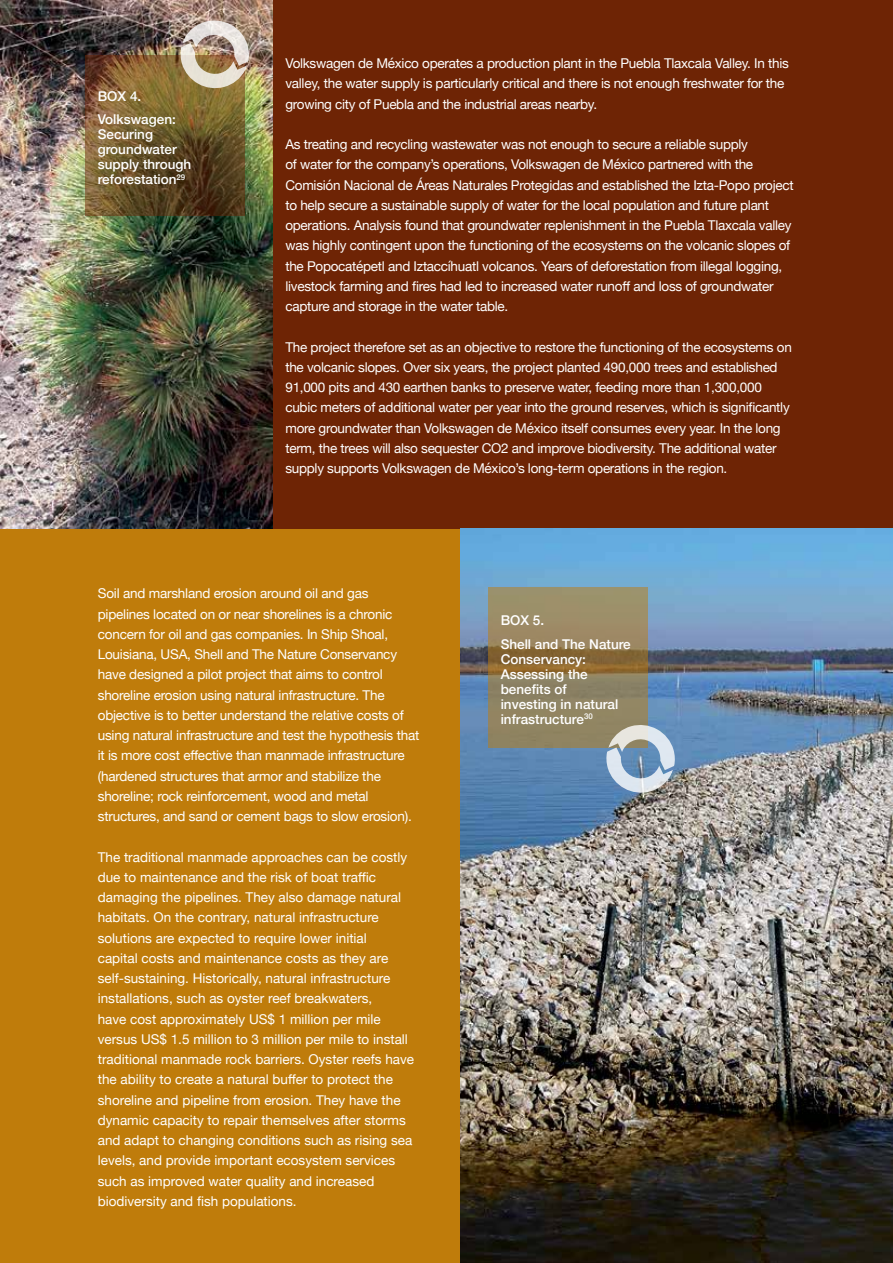
<style>
.page{position:relative;width:893px;height:1263px;background:#fff}
.page>*{position:absolute;margin:0;border:0;box-sizing:border-box;transform-origin:0 0}
.t1{font:13.5px/20.2px "Helvetica Neue";letter-spacing:-.02em;color:#fff}
.t2{font:13.5px/20.2px "Helvetica Neue";color:#fff}
.t3{font:500 13.5px/15px "Helvetica Neue";color:#fff}
</style>
<div class="page">
<div style="left:0;top:528px;width:893px;height:735px;background:#bf7c0b"></div>
<div style="left:0;top:0;width:893px;height:528px;background:#6e2405"></div>
<img style="left:0;top:0;width:273px;height:528px">
<svg style="left:85px;top:56px;width:160px;height:160px;background:#6d532b"></svg>
<img style="left:460px;top:528px;width:433px;height:735px">
<svg style="left:488px;top:588px;width:160px;height:160px;background:#93825c"></svg>
<img style="left:170px;top:10px;width:89px;height:92px">
<svg style="left:596px;top:714px;width:88px;height:92px;background:#8fa1af"></svg>
<p class="t3" style="left:98px;top:83px;width:80px;line-height:23.5px">BOX 4.<br>Volkswagen:</p>
<p class="t3" style="left:98px;top:126px;width:95px">Securing groundwater supply through reforestation<sup>29</sup></p>
<p class="t1" style="left:285px;top:54px;width:505px">Volkswagen de México operates a production plant in the Puebla Tlaxcala Valley. In this valley, the water supply is particularly critical and there is not enough freshwater for the growing city of Puebla and the industrial areas nearby.</p>
<p class="t1" style="left:285px;top:135px;width:510px">As treating and recycling wastewater was not enough to secure a reliable supply<br>of water for the company’s operations, Volkswagen de México partnered with the Comisión Nacional de Áreas Naturales Protegidas and established the Izta-Popo project to help secure a sustainable supply of water for the local population and future plant operations. Analysis found that groundwater replenishment in the Puebla Tlaxcala valley was highly contingent upon the functioning of the ecosystems on the volcanic slopes of the Popocatépetl and Iztaccíhuatl volcanos. Years of deforestation from illegal logging, livestock farming and fires had led to increased water runoff and loss of groundwater capture and storage in the water table.</p>
<p class="t1" style="left:285px;top:337px;width:508px">The project therefore set as an objective to restore the functioning of the ecosystems on the volcanic slopes. Over six years, the project planted 490,000 trees and established 91,000 pits and 430 earthen banks to preserve water, feeding more than 1,300,000 cubic meters of additional water per year into the ground reserves, which is significantly more groundwater than Volkswagen de México itself consumes every year. In the long term, the trees will also sequester CO2 and improve biodiversity. The additional water supply supports Volkswagen de México’s long-term operations in the region.</p>
<p class="t1" style="left:98px;top:584px;width:323px">Soil and marshland erosion around oil and gas pipelines located on or near shorelines is a chronic concern for oil and gas companies. In Ship Shoal, Louisiana, USA, Shell and The Nature Conservancy have designed a pilot project that aims to control shoreline erosion using natural infrastructure. The objective is to better understand the relative costs of using natural infrastructure and test the hypothesis that it is more cost effective than manmade infrastructure (hardened structures that armor and stabilize the shoreline; rock reinforcement, wood and metal structures, and sand or cement bags to slow erosion).</p>
<p class="t2" style="left:98px;top:847px;width:318px">The traditional manmade approaches can be costly due to maintenance and the risk of boat traffic damaging the pipelines. They also damage natural habitats. On the contrary, natural infrastructure solutions are expected to require lower initial<br>capital costs and maintenance costs as they are self-sustaining. Historically, natural infrastructure installations, such as oyster reef breakwaters,<br>have cost approximately US$ 1 million per mile versus US$ 1.5 million to 3 million per mile to install traditional manmade rock barriers. Oyster reefs have the ability to create a natural buffer to protect the shoreline and pipeline from erosion. They have the dynamic capacity to repair themselves after storms and adapt to changing conditions such as rising sea levels, and provide important ecosystem services such as improved water quality and increased biodiversity and fish populations.</p>
<p class="t3" style="left:501px;top:607px;width:132px;line-height:23.5px">BOX 5.<br>Shell and The Nature</p>
<p class="t3" style="left:501px;top:650px;width:119px">Conservancy:<br>Assessing the benefits of investing in natural infrastructure<sup>30</sup></p>
</div>
